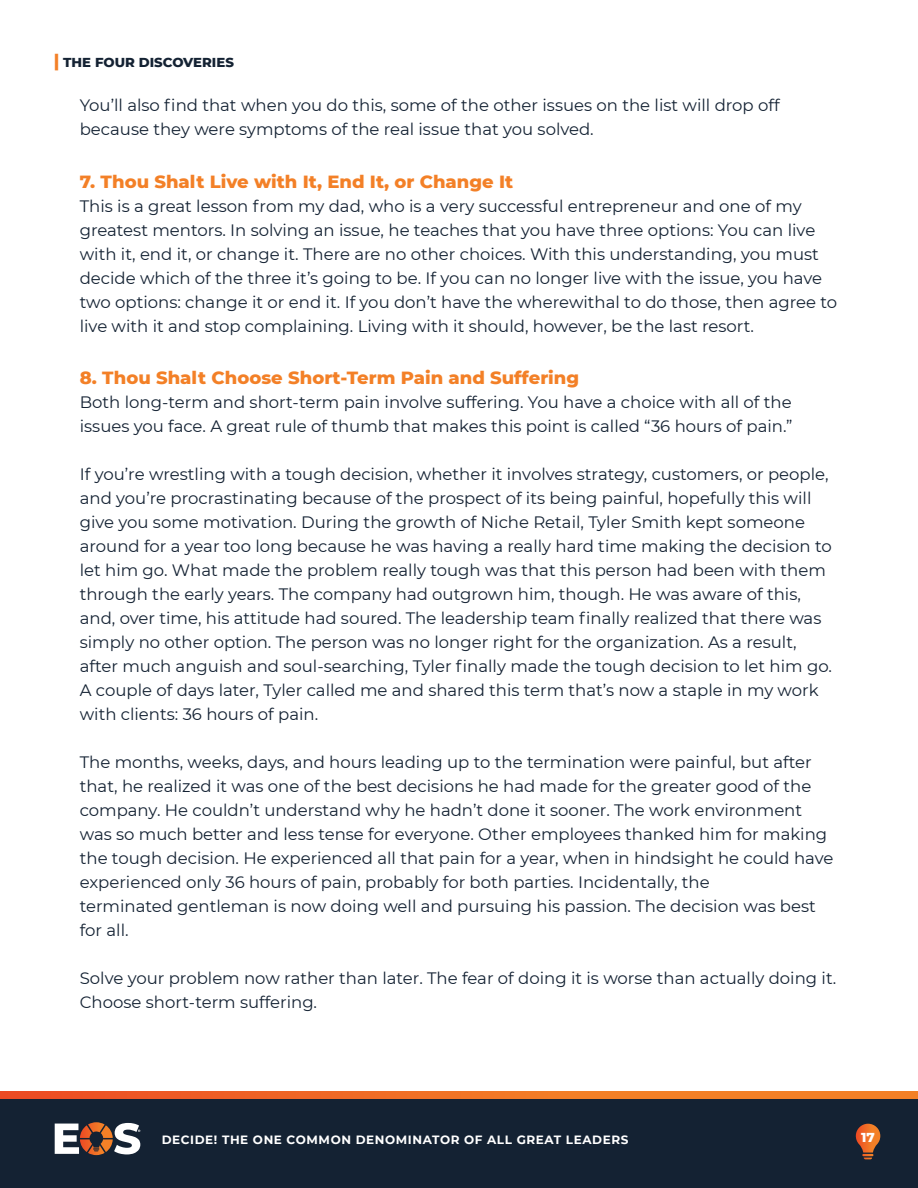
<style>
.page{position:relative;width:918px;height:1188px;background:#fff}
.page>*{position:absolute;margin:0;border:0;box-sizing:border-box;transform-origin:0 0}
.t1{font:800 18px "Montserrat";color:#f38027}
.t2{font:16.5px/24px "Montserrat";color:#142233}
.t3{font:800 13.2px "Montserrat";color:#142233}
.t4{font:800 13.2px "Montserrat";color:#fff}
.t5{font:700 12px "Montserrat";letter-spacing:.05em;color:#fff}
.s1{font-size:18px;color:#f38027}
</style>
<div class="page">
<div style="left:0;top:1095px;width:918px;height:93px;background:#142233"></div>
<svg style="left:856px;top:1124px;width:24px;height:35px"></svg>
<svg style="left:0;top:1091px;width:918px;height:8px;background:#f06e26"></svg>
<svg style="left:55px;top:1122px;width:85px;height:33px"></svg>
<p class="t3" style="left:54px;top:53px;width:182px"><span class="s1">|</span> THE FOUR DISCOVERIES</p>
<p class="t2" style="left:80px;top:93px;width:701px">You’ll also find that when you do this, some of the other issues on the list will drop off because they were symptoms of the real issue that you solved.</p>
<p class="t1" style="left:80px;top:168px;width:435px">7. Thou Shalt Live with It, End It, or Change It</p>
<p class="t2" style="left:80px;top:193px;width:759px">This is a great lesson from my dad, who is a very successful entrepreneur and one of my greatest mentors. In solving an issue, he teaches that you have three options: You can live with it, end it, or change it. There are no other choices. With this understanding, you must decide which of the three it’s going to be. If you can no longer live with the issue, you have two options: change it or end it. If you don’t have the wherewithal to do those, then agree to live with it and stop complaining. Living with it should, however, be the last resort.</p>
<p class="t1" style="left:80px;top:365px;width:501px">8. Thou Shalt Choose Short-Term Pain and Suffering</p>
<p class="t2" style="left:80px;top:390px;width:714px">Both long-term and short-term pain involve suffering. You have a choice with all of the issues you face. A great rule of thumb that makes this point is called “36 hours of pain.”</p>
<p class="t2" style="left:80px;top:462px;width:754px">If you’re wrestling with a tough decision, whether it involves strategy, customers, or people, and you’re procrastinating because of the prospect of its being painful, hopefully this will give you some motivation. During the growth of Niche Retail, Tyler Smith kept someone around for a year too long because he was having a really hard time making the decision to let him go. What made the problem really tough was that this person had been with them through the early years. The company had outgrown him, though. He was aware of this, and, over time, his attitude had soured. The leadership team finally realized that there was simply no other option. The person was no longer right for the organization. As a result, after much anguish and soul-searching, Tyler finally made the tough decision to let him go.<br>A couple of days later, Tyler called me and shared this term that’s now a staple in my work with clients: 36 hours of pain.</p>
<p class="t2" style="left:80px;top:750px;width:755px">The months, weeks, days, and hours leading up to the termination were painful, but after that, he realized it was one of the best decisions he had made for the greater good of the company. He couldn’t understand why he hadn’t done it sooner. The work environment was so much better and less tense for everyone. Other employees thanked him for making the tough decision. He experienced all that pain for a year, when in hindsight he could have experienced only 36 hours of pain, probably for both parties. Incidentally, the<br>terminated gentleman is now doing well and pursuing his passion. The decision was best for all.</p>
<p class="t2" style="left:80px;top:966px;width:758px">Solve your problem now rather than later. The fear of doing it is worse than actually doing it.<br>Choose short-term suffering.</p>
<p class="t5" style="left:162px;top:1131px;width:468px">DECIDE! THE ONE COMMON DENOMINATOR OF ALL GREAT LEADERS</p>
<p class="t4" style="left:861px;top:1128px;width:15px">17</p>
</div>
